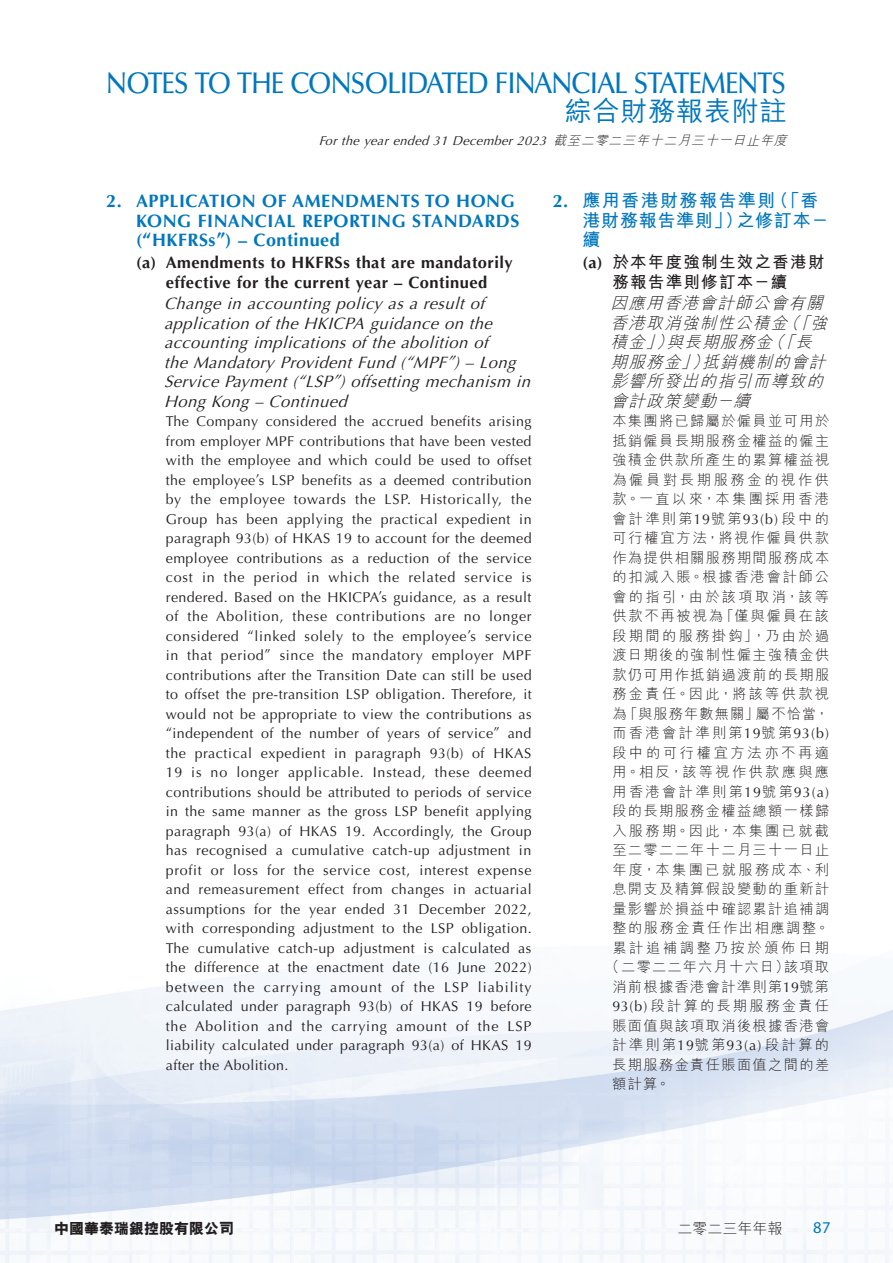
<style>
.page{position:relative;width:893px;height:1263px;background:#fff}
.page>*{position:absolute;margin:0;border:0;box-sizing:border-box;transform-origin:0 0}
.t1{font:500 30px "Optima LT Std";letter-spacing:-.045em;color:#0077be;scale:.9 1}
.t2{font:500 27px "M Hei HK";letter-spacing:.03em;color:#0077be}
.t3{font:700 18px/19.5px "Optima LT Std";letter-spacing:.03em;color:#0077be}
.t4{font:700 18px/19.5px "M Hei HK";letter-spacing:.06em;color:#0077be}
.t5{font:italic 16.5px/19.5px "Optima LT Std";color:#231f20}
.t6{font:700 16.5px/19.5px "Optima LT Std";letter-spacing:.03em;color:#231f20;text-align:center}
.t7{font:italic 300 16.5px/19.5px "M Hei HK";color:#231f20}
.t8{font:700 16.5px/19.5px "M Hei HK";letter-spacing:.08em;color:#231f20;text-align:center}
.t9{font:16.5px "Myriad Pro";color:#0077be}
.t10{font:800 15px "M Hei HK";color:#231f20}
.t11{font:300 15px "M Hei HK";color:#231f20}
.t12{font:14.25px/19.5px "Optima LT Std";letter-spacing:.03em;color:#231f20;text-align:justify}
.t13{font:300 14.25px "M Hei HK";letter-spacing:.095em;color:#231f20}
.t14{font:300 14.25px "M Hei HK";letter-spacing:.165em;color:#231f20}
.t15{font:300 14.25px "M Hei HK";letter-spacing:.13em;color:#231f20}
.t16{font:300 14.25px "M Hei HK";letter-spacing:.185em;color:#231f20}
.t17{font:300 14.25px "M Hei HK";letter-spacing:.16em;color:#231f20}
.t18{font:300 14.25px "M Hei HK";letter-spacing:.17em;color:#231f20}
.t19{font:300 14.25px "M Hei HK";letter-spacing:.15em;color:#231f20}
.t20{font:italic 12.75px "Optima LT Std";color:#231f20}
.s1{font-family:"M Hei HK";font-weight:300}
.s2{font-family:"Optima LT Std"}
.s3{font-family:"Optima LT Std";font-weight:400}
</style>
<div class="page">
<h1 class="t1" style="left:106px;top:66px;width:757px">NOTES TO THE CONSOLIDATED FINANCIAL STATEMENTS</h1>
<h2 class="t2" style="left:565px;top:91px;width:223px">綜合財務報表附註</h2>
<p class="t20" style="left:319px;top:134px;width:473px">Fortheyearended 31 December2023 <span class="s1">截至二零二三年十二月三十一日止年度</span></p>
<p class="t3" style="left:136px;top:192px;width:385px;text-indent:-30px">2. APPLICATION OF AMENDMENTS TO HONG<br>KONG FINANCIAL REPORTING STANDARDS (“HKFRSs”) – Continued</p>
<p class="t6" style="left:136px;top:253px;width:378px">(a) Amendments to HKFRSs that are mandatorily effective for the current year – Continued</p>
<p class="t5" style="left:164px;top:294px;width:373px">Changein accountingpolicyasaresultof application oftheHKICPA guidanceon the accountingimplicationsoftheabolition of theMandatoryProvidentFund (“MPF”)–Long ServicePayment(“LSP”)offsettingmechanism in HongKong–Continued</p>
<p class="t12" style="left:166px;top:412px;width:367px">The Company considered the accrued benefits arising from employer MPF contributions that have been vested with the employee and which could be used to offset the employee’s LSP benefits as a deemed contribution by the employee towards the LSP. Historically, the Group has been applying the practical expedient in paragraph 93(b) of HKAS 19 to account for the deemed employee contributions as a reduction of the service cost in the period in which the related service is rendered. Based on the HKICPA’s guidance, as a result of the Abolition, these contributions are no longer considered “linked solely to the employee’s service in that period” since the mandatory employer MPF contributions after the Transition Date can still be used to offset the pre-transition LSP obligation. Therefore, it would not be appropriate to view the contributions as “independent of the number of years of service” and the practical expedient in paragraph 93(b) of HKAS 19 is no longer applicable. Instead, these deemed contributions should be attributed to periods of service in the same manner as the gross LSP benefit applying paragraph 93(a) of HKAS 19. Accordingly, the Group has recognised a cumulative catch-up adjustment in profit or loss for the service cost, interest expense and remeasurement effect from changes in actuarial assumptions for the year ended 31 December 2022, with corresponding adjustment to the LSP obligation.<br>The cumulative catch-up adjustment is calculated as the difference at the enactment date (16 June 2022) between the carrying amount of the LSP liability calculated under paragraph 93(b) of HKAS 19 before the Abolition and the carrying amount of the LSP liability calculated under paragraph 93(a) of HKAS 19 after the Abolition.</p>
<p class="t4" style="left:583px;top:190px;width:248px;text-indent:-30px"><span class="s2">2.</span> 應用香港財務報告準則（「香港財務報告準則」）之修訂本－續</p>
<p class="t8" style="left:583px;top:251px;width:243px"><span class="s2">(a)</span> 於本年度強制生效之香港財務報告準則修訂本－續</p>
<p class="t7" style="left:611px;top:293px;width:222px">因應用香港會計師公會有關香港取消強制性公積金（「強積金」）與長期服務金（「長期服務金」）抵銷機制的會計影響所發出的指引而導致的會計政策變動－續</p>
<p class="t13" style="left:612px;top:414px;width:218px">本集團將已歸屬於僱員並可用於</p>
<p class="t13" style="left:612px;top:433px;width:218px">抵銷僱員長期服務金權益的僱主</p>
<p class="t13" style="left:612px;top:453px;width:218px">強積金供款所產生的累算權益視</p>
<p class="t16" style="left:612px;top:472px;width:218px">為僱員對長期服務金的視作供</p>
<p class="t14" style="left:612px;top:492px;width:218px">款。一直以來，本集團採用香港</p>
<p class="t17" style="left:612px;top:511px;width:218px">會計準則第<span class="s3">19</span>號第<span class="s3">93(b)</span> 段中的</p>
<p class="t15" style="left:612px;top:531px;width:218px">可行權宜方法，將視作僱員供款</p>
<p class="t13" style="left:612px;top:550px;width:218px">作為提供相關服務期間服務成本</p>
<p class="t15" style="left:612px;top:570px;width:218px">的扣減入賬。根據香港會計師公</p>
<p class="t14" style="left:612px;top:589px;width:218px">會的指引，由於該項取消，該等</p>
<p class="t15" style="left:612px;top:609px;width:218px">供款不再被視為「僅與僱員在該</p>
<p class="t14" style="left:612px;top:628px;width:218px">段期間的服務掛鈎」，乃由於過</p>
<p class="t13" style="left:612px;top:648px;width:218px">渡日期後的強制性僱主強積金供</p>
<p class="t13" style="left:612px;top:667px;width:218px">款仍可用作抵銷過渡前的長期服</p>
<p class="t14" style="left:612px;top:687px;width:218px">務金責任。因此，將該等供款視</p>
<p class="t13" style="left:612px;top:706px;width:218px">為「與服務年數無關」屬不恰當，</p>
<p class="t14" style="left:612px;top:726px;width:218px">而香港會計準則第<span class="s3">19</span>號第<span class="s3">93(b)</span></p>
<p class="t16" style="left:612px;top:745px;width:218px">段中的可行權宜方法亦不再適</p>
<p class="t14" style="left:612px;top:765px;width:218px">用。相反，該等視作供款應與應</p>
<p class="t18" style="left:612px;top:784px;width:218px">用香港會計準則第<span class="s3">19</span>號第<span class="s3">93(a)</span></p>
<p class="t13" style="left:612px;top:804px;width:218px">段的長期服務金權益總額一樣歸</p>
<p class="t14" style="left:612px;top:823px;width:218px">入服務期。因此，本集團已就截</p>
<p class="t13" style="left:612px;top:843px;width:218px">至二零二二年十二月三十一日止</p>
<p class="t14" style="left:612px;top:862px;width:218px">年度，本集團已就服務成本、利</p>
<p class="t13" style="left:612px;top:882px;width:218px">息開支及精算假設變動的重新計</p>
<p class="t13" style="left:612px;top:901px;width:218px">量影響於損益中確認累計追補調</p>
<p class="t13" style="left:612px;top:920px;width:218px">整的服務金責任作出相應調整。</p>
<p class="t16" style="left:612px;top:940px;width:218px">累計追補調整乃按於頒佈日期</p>
<p class="t13" style="left:605px;top:959px;width:225px">（二零二二年六月十六日）該項取</p>
<p class="t13" style="left:612px;top:979px;width:218px">消前根據香港會計準則第<span class="s3">19</span>號第</p>
<p class="t19" style="left:612px;top:998px;width:218px"><span class="s3">93(b)</span>段計算的長期服務金責任</p>
<p class="t13" style="left:612px;top:1018px;width:218px">賬面值與該項取消後根據香港會</p>
<p class="t14" style="left:612px;top:1037px;width:218px">計準則第<span class="s3">19</span>號第<span class="s3">93(a)</span> 段計算的</p>
<p class="t13" style="left:612px;top:1057px;width:218px">長期服務金責任賬面值之間的差</p>
<p class="t13" style="left:612px;top:1076px;width:59px">額計算。</p>
<p class="t10" style="left:54px;top:1221px;width:181px">中國華泰瑞銀控股有限公司</p>
<p class="t11" style="left:677px;top:1221px;width:106px">二零二三年年報</p>
<p class="t9" style="left:813px;top:1217px;width:19px">87</p>
</div>
